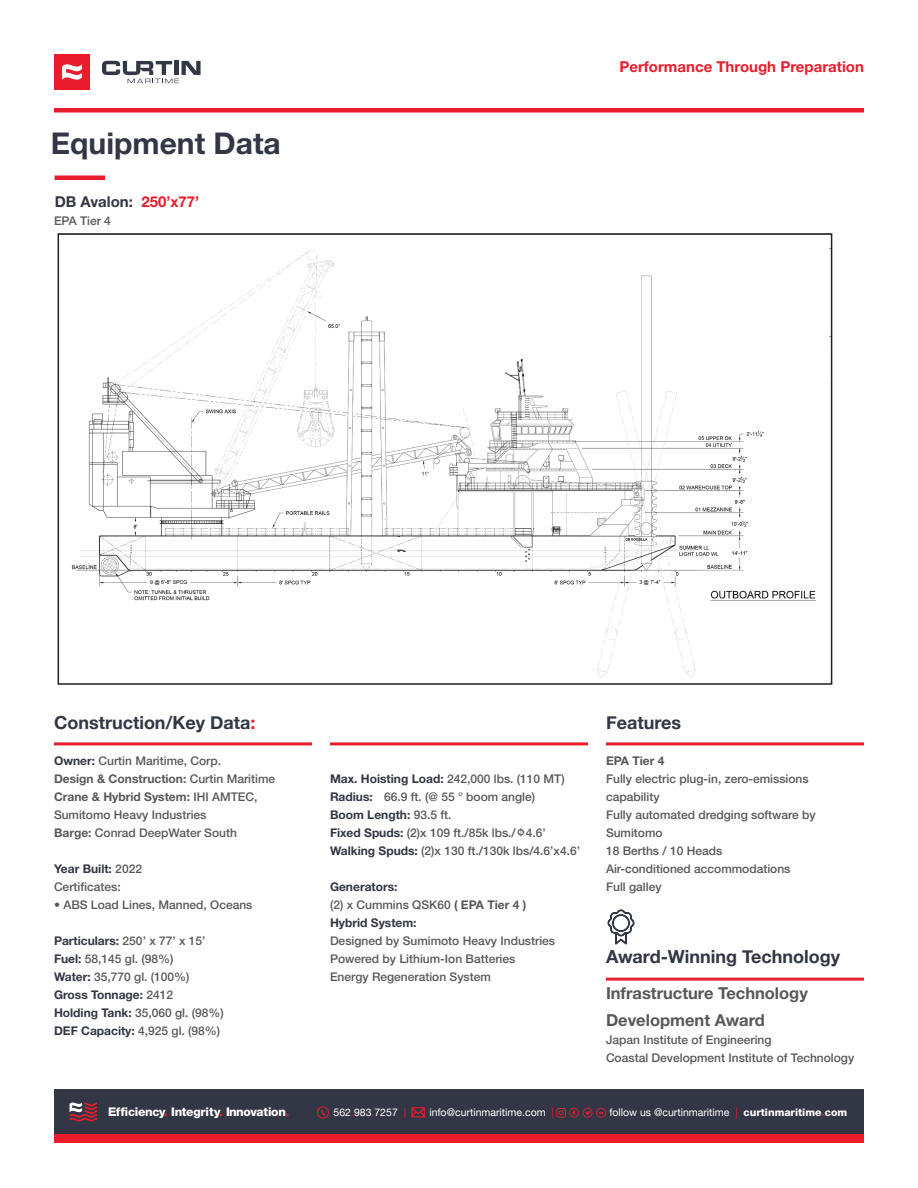
<style>
.page{position:relative;width:918px;height:1188px;background:#fff}
.page>*{position:absolute;margin:0;border:0;box-sizing:border-box;transform-origin:0 0}
.t1{font:700 30px "Helvetica Neue LT Std";color:#333644}
.t2{font:700 18px "Helvetica Neue";color:#333644}
.t3{font:700 16.5px/27px "Helvetica Neue LT Std";color:#57585a}
.t4{font:700 15px "Helvetica Neue LT Std";color:#eb1c2b}
.t5{font:700 15px "Helvetica Neue LT Std";color:#333644}
.t6{font:500 12px/18px "Helvetica Neue LT Std";color:#57585a}
.t7{font:700 12px/18px "Helvetica Neue LT Std";color:#333644}
.t8{font:800 12px "Helvetica Neue LT Std";letter-spacing:-.025em;color:#fff}
.t9{font:700 12px "Helvetica Neue LT Std";color:#57585a}
.t10{font:10.5px "Helvetica Neue";color:#fff}
.s1{color:#eb1c2b}
.s2{font-weight:700;color:#333644}
.s3{font-weight:700}
.s4{font-weight:500;color:#57585a}
.s5{color:#57585a}
.s6{font-family:"Helvetica Neue LT Std";font-weight:800}
.s7{font-family:"Helvetica Neue LT Std";font-weight:800;color:#eb1c2b}
</style>
<div class="page">
<div style="left:54px;top:1089px;width:810px;height:45px;background:#333644"></div>
<svg style="left:70px;top:1102px;width:27px;height:20px"></svg>
<div style="left:54px;top:1134px;width:810px;height:9px;background:#eb1c2b"></div>
<svg style="left:411px;top:1107px;width:14px;height:10px"></svg>
<svg style="left:556px;top:1108px;width:50px;height:10px"></svg>
<svg style="left:317px;top:1106px;width:12px;height:13px"></svg>
<div style="left:54px;top:108px;width:810px;height:5px;background:#eb1c2b"></div>
<div style="left:54px;top:54px;width:36px;height:36px;background:#eb1c2b"></div>
<svg style="left:62px;top:64px;width:20px;height:16px"></svg>
<svg style="left:102px;top:61px;width:99px;height:22px"></svg>
<img style="left:72px;top:250px;width:744px;height:428px">
<div style="left:58px;top:233px;width:774px;height:452px;border:2px solid #231f20"></div>
<hr style="left:54px;top:742px;width:258px;height:3px;background:#eb1c2b">
<hr style="left:606px;top:742px;width:258px;height:3px;background:#eb1c2b">
<hr style="left:330px;top:742px;width:258px;height:3px;background:#eb1c2b">
<hr style="left:606px;top:978px;width:258px;height:3px;background:#eb1c2b">
<svg style="left:662px;top:250px;width:154px;height:160px"></svg>
<svg style="left:607px;top:909px;width:28px;height:36px"></svg>
<hr style="left:55px;top:176px;width:50px;height:4px;background:#eb1c2b">
<h1 class="t1" style="left:51px;top:125px;width:231px">Equipment Data</h1>
<p class="t5" style="left:55px;top:192px;width:146px">DB Avalon: <span class="s1">250’x77’</span></p>
<p class="t6" style="left:54px;top:212px;width:58px">EPA Tier 4</p>
<p class="t4" style="left:620px;top:57px;width:246px">Performance Through Preparation</p>
<h2 class="t2" style="left:54px;top:708px;width:203px">Construction/Key Data<span class="s1">:</span></h2>
<h2 class="t2" style="left:606px;top:708px;width:77px">Features</h2>
<p class="t6" style="left:54px;top:752px;width:223px"><span class="s2">Owner:</span> Curtin Maritime, Corp.<br><span class="s3">Design &amp; Construction:</span> Curtin Maritime<br><span class="s3">Crane &amp; Hybrid System:</span> IHI AMTEC,<br>Sumitomo Heavy Industries<br><span class="s3">Barge:</span> Conrad DeepWater South</p>
<p class="t6" style="left:54px;top:860px;width:90px"><span class="s2">Year Built:</span> 2022<br>Certificates:</p>
<p class="t6" style="left:54px;top:896px;width:200px">• ABS Load Lines, Manned, Oceans</p>
<p class="t6" style="left:54px;top:932px;width:171px"><span class="s2">Particulars:</span> 250’ x 77’ x 15’<br><span class="s2">Fuel:</span> 58,145 gl. (98%)<br><span class="s2">Water:</span> 35,770 gl. (100%)<br><span class="s2">Gross Tonnage:</span> 2412<br><span class="s2">Holding Tank:</span> 35,060 gl. (98%)<br><span class="s2">DEF Capacity:</span> 4,925 gl. (98%)</p>
<p class="t6" style="left:330px;top:770px;width:252px"><span class="s2">Max. Hoisting Load:</span> 242,000 lbs. (110 MT)<br><span class="s2">Radius:</span> 66.9 ft. (@ 55 ° boom angle)<br><span class="s2">Boom Length:</span> 93.5 ft.<br><span class="s2">Fixed Spuds:</span> (2)x 109 ft./85k lbs./ 4.6’ <span class="s2">Walking Spuds:</span> (2)x 130 ft./130k lbs/4.6’x4.6’</p>
<p class="t7" style="left:330px;top:877px;width:198px">Generators:<br><span class="s4">(2) x Cummins QSK60</span> <span class="s5">( EPA Tier 4 )<br></span>Hybrid System:</p>
<p class="t6" style="left:330px;top:932px;width:227px">Designed by Sumimoto Heavy Industries<br>Powered by Lithium-Ion Batteries<br>Energy Regeneration System</p>
<p class="t9" style="left:606px;top:753px;width:60px">EPA Tier 4</p>
<p class="t6" style="left:606px;top:770px;width:211px">Fully electric plug-in, zero-emissions capability<br>Fully automated dredging software by<br>Sumitomo<br>18 Berths / 10 Heads<br>Air-conditioned accommodations<br>Full galley</p>
<h2 class="t2" style="left:606px;top:942px;width:236px">Award-Winning Technology</h2>
<h3 class="t3" style="left:606px;top:979px;width:203px">Infrastructure Technology<br>Development Award</h3>
<p class="t6" style="left:606px;top:1031px;width:250px">Japan Institute of Engineering<br>Coastal Development Institute of Technology</p>
<p class="t8" style="left:108px;top:1105px;width:183px">Efficiency<span class="s1">.</span> Integrity<span class="s1">.</span> Innovation<span class="s1">.</span></p>
<p class="t10" style="left:334px;top:1105px;width:74px">562<span class="s1">.</span>983<span class="s1">.</span>7257 <span class="s1">|</span></p>
<p class="t10" style="left:429px;top:1105px;width:126px">info@curtinmaritime.com <span class="s1">|</span></p>
<p class="t10" style="left:609px;top:1105px;width:239px">follow us @curtinmaritime <span class="s1">|</span> <span class="s6">curtinmaritime</span><span class="s7">.</span><span class="s6">com</span></p>
</div>
